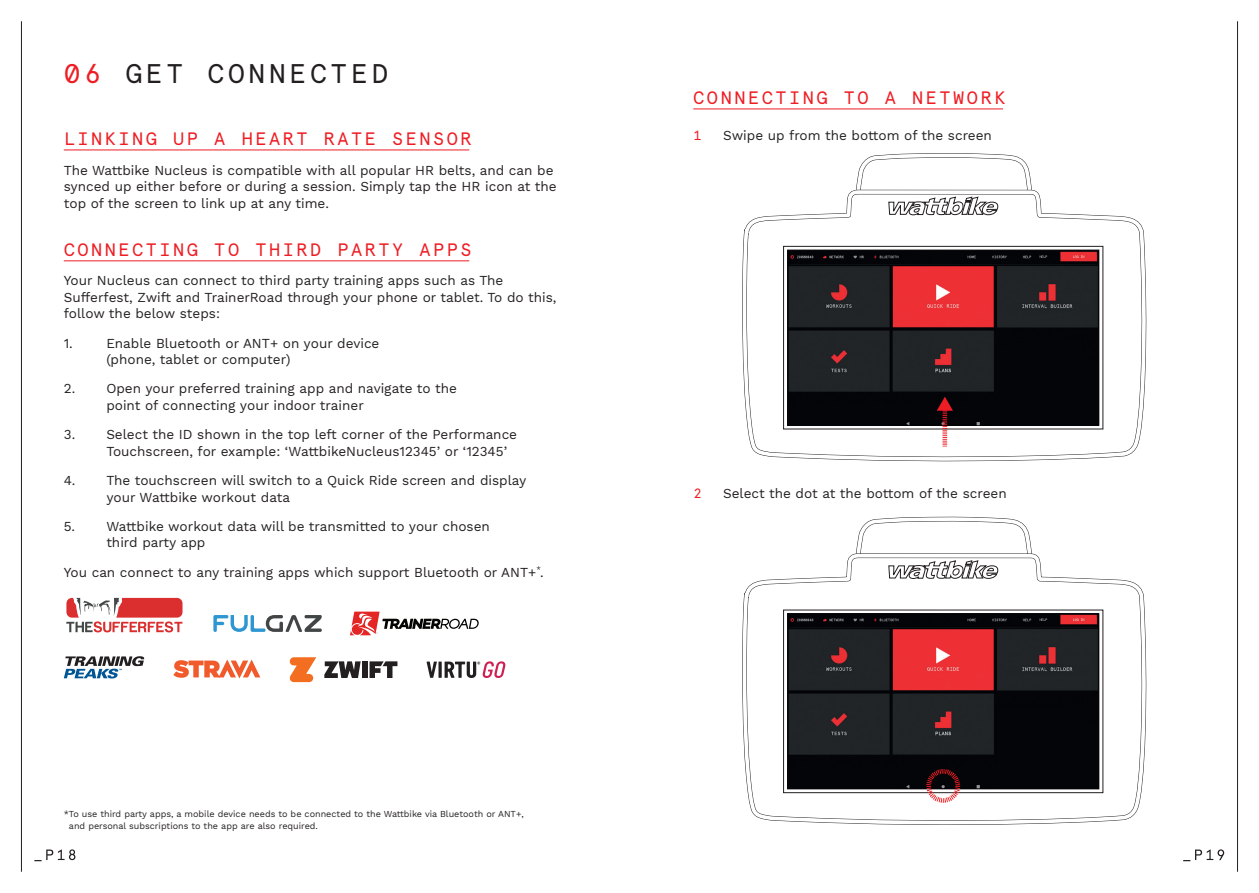
<style>
.page{position:relative;width:1259px;height:893px;background:#fff}
.page>*{position:absolute;margin:0;border:0;box-sizing:border-box;transform-origin:0 0}
.t1{font:27px "Apercu Pro Mono";letter-spacing:.14em;color:#231f20}
.t2{font:18px "Apercu Pro Mono";letter-spacing:.14em;color:#ee1d23}
.t3{font:13.5px/16.5px "Work Sans";color:#231f20}
.t4{font:13.5px "Apercu Pro Mono";color:#ee1d23}
.t5{font:9px/12px "Work Sans";color:#231f20}
.s1{color:#ee1d23}
</style>
<div class="page">
<hr style="left:1237px;top:21px;width:1px;height:851px;background:#231f20">
<hr style="left:21px;top:21px;width:1px;height:851px;background:#231f20">
<hr style="left:64px;top:150px;width:405px;height:1px;background:#ee1d23">
<hr style="left:64px;top:260px;width:405px;height:1px;background:#ee1d23">
<hr style="left:693px;top:109px;width:310px;height:1px;background:#ee1d23">
<svg style="left:426px;top:661px;width:79px;height:17px"></svg>
<svg style="left:350px;top:612px;width:129px;height:23px"></svg>
<svg style="left:173px;top:659px;width:87px;height:19px"></svg>
<svg style="left:289px;top:657px;width:27px;height:25px"></svg>
<svg style="left:324px;top:661px;width:37px;height:17px"></svg>
<svg style="left:369px;top:661px;width:28px;height:17px"></svg>
<div style="left:362px;top:661px;width:5px;height:17px;background:#231f20"></div>
<svg style="left:69px;top:597px;width:114px;height:36px"></svg>
<svg style="left:66px;top:598px;width:116px;height:34px"></svg>
<svg style="left:64px;top:656px;width:80px;height:22px"></svg>
<svg style="left:213px;top:615px;width:109px;height:17px"></svg>
<svg style="left:742px;top:190px;width:404px;height:271px"></svg>
<svg style="left:852px;top:153px;width:183px;height:62px"></svg>
<div style="left:783px;top:246px;width:320px;height:183px;border:1px solid #231f20"></div>
<img style="left:787px;top:250px;width:312px;height:175px">
<svg style="left:936px;top:397px;width:17px;height:50px"></svg>
<svg style="left:742px;top:554px;width:404px;height:271px"></svg>
<svg style="left:852px;top:517px;width:183px;height:62px"></svg>
<div style="left:783px;top:610px;width:320px;height:183px;border:1px solid #231f20"></div>
<img style="left:787px;top:614px;width:312px;height:175px">
<div style="left:926px;top:769px;width:34px;height:34px;border:5px dashed #ee1d23;border-radius:50%"></div>
<svg style="left:1183px;top:849px;width:41px;height:12px"></svg>
<svg style="left:34px;top:849px;width:41px;height:12px"></svg>
<h1 class="t1" style="left:64px;top:53px;width:326px"><span class="s1">06</span> GET CONNECTED</h1>
<h2 class="t2" style="left:64px;top:125px;width:409px">LINKING UP A HEART RATE SENSOR</h2>
<p class="t3" style="left:64px;top:162px;width:494px">The Wattbike Nucleus is compatible with all popular HR belts, and can be synced up either before or during a session. Simply tap the HR icon at the top of the screen to link up at any time.</p>
<h2 class="t2" style="left:64px;top:236px;width:409px">CONNECTING TO THIRD PARTY APPS</h2>
<p class="t3" style="left:64px;top:273px;width:494px">Your Nucleus can connect to third party training apps such as The<br>Sufferfest, Zwift and TrainerRoad through your phone or tablet. To do this, follow the below steps:</p>
<p class="t3" style="left:64px;top:335px;width:11px">1.</p>
<p class="t3" style="left:106px;top:335px;width:275px">Enable Bluetooth or ANT+ on your device (phone, tablet or computer)</p>
<p class="t3" style="left:106px;top:381px;width:352px;text-indent:-43px">2. Open your preferred training app and navigate to the point of connecting your indoor trainer</p>
<p class="t3" style="left:106px;top:427px;width:412px;text-indent:-43px">3. Select the ID shown in the top left corner of the Performance<br>Touchscreen, for example: ‘WattbikeNucleus12345’ or ‘12345’</p>
<p class="t3" style="left:106px;top:473px;width:421px;text-indent:-43px">4. The touchscreen will switch to a Quick Ride screen and display your Wattbike workout data</p>
<p class="t3" style="left:106px;top:518px;width:385px;text-indent:-43px">5. Wattbike workout data will be transmitted to your chosen third party app</p>
<p class="t3" style="left:64px;top:564px;width:481px">You can connect to any training apps which support Bluetooth or ANT+<sup>*</sup>.</p>
<p class="t5" style="left:69px;top:808px;width:456px;text-indent:-5px">*To use third party apps, a mobile device needs to be connected to the Wattbike via Bluetooth or ANT+, and personal subscriptions to the app are also required.</p>
<h2 class="t2" style="left:693px;top:84px;width:314px">CONNECTING TO A NETWORK</h2>
<p class="t4" style="left:693px;top:125px;width:10px">1</p>
<p class="t3" style="left:723px;top:128px;width:270px">Swipe up from the bottom of the screen</p>
<p class="t4" style="left:693px;top:483px;width:10px">2</p>
<p class="t3" style="left:723px;top:485px;width:285px">Select the dot at the bottom of the screen</p>
</div>
